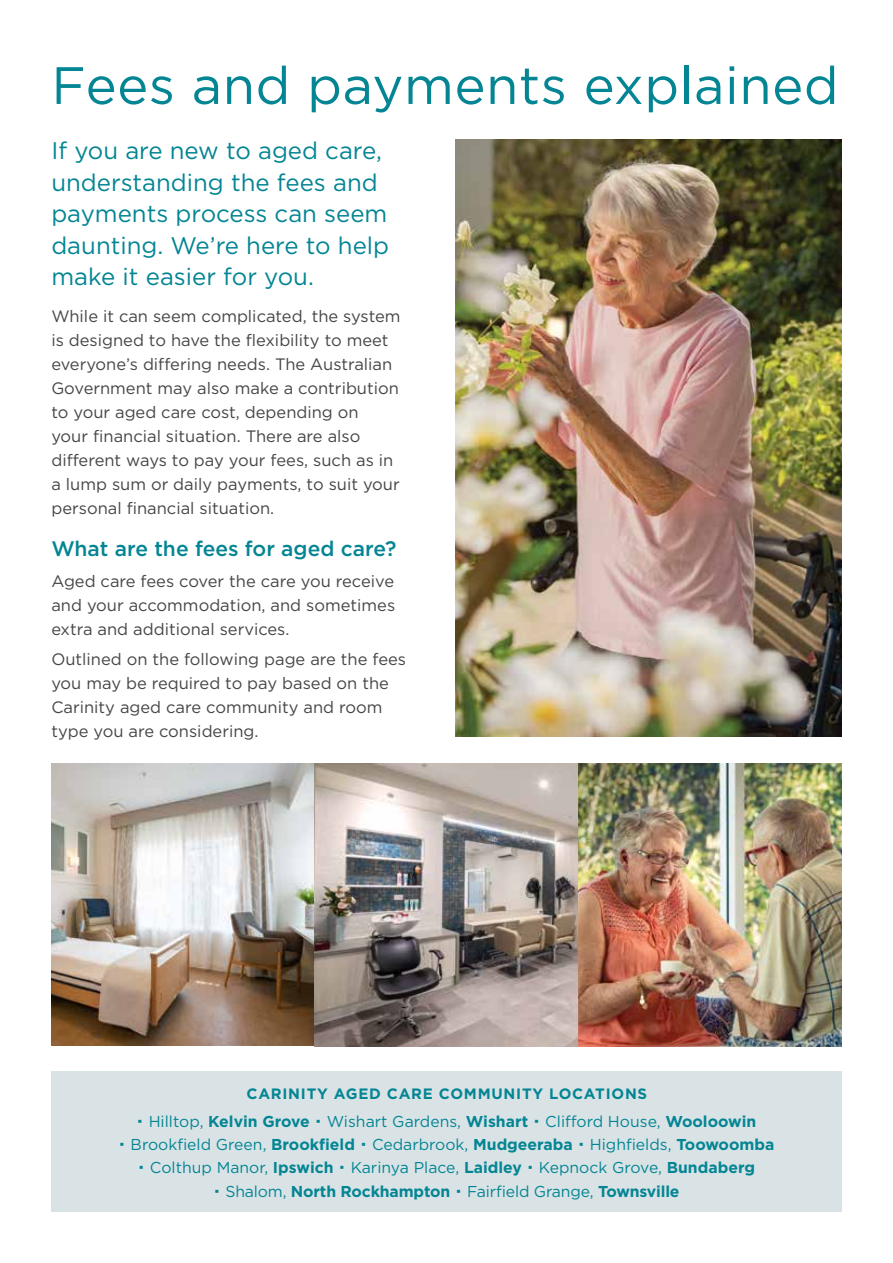
<style>
.page{position:relative;width:893px;height:1263px;background:#fff}
.page>*{position:absolute;margin:0;border:0;box-sizing:border-box;transform-origin:0 0}
.t1{font:52.5px "Gotham";letter-spacing:.01em;color:#048593}
.t2{font:24px/31.5px "Gotham";color:#048593}
.t3{font:500 21px "Gotham";color:#048593}
.t4{font:16.5px/24px "Gotham";color:#464547}
.t5{font:15.75px/23.2px "Gotham";color:#048593;text-align:center}
.t6{font:700 15px "Gotham";letter-spacing:.05em;color:#048593}
.s1{font-weight:700}
</style>
<div class="page">
<img style="left:455px;top:140px;width:387px;height:597px">
<img style="left:51px;top:763px;width:791px;height:283px">
<div style="left:51px;top:1072px;width:791px;height:140px;background:#d9e3e6"></div>
<h1 class="t1" style="left:51px;top:52px;width:789px">Fees and payments explained</h1>
<h2 class="t2" style="left:51px;top:134px;width:339px">If you are new to aged care, understanding the fees and payments process can seem daunting. We’re here to help make it easier for you.</h2>
<p class="t4" style="left:51px;top:304px;width:351px">While it can seem complicated, the system is designed to have the flexibility to meet everyone’s differing needs. The Australian Government may also make a contribution to your aged care cost, depending on<br>your financial situation. There are also different ways to pay your fees, such as in a lump sum or daily payments, to suit your personal financial situation.</p>
<p class="t3" style="left:51px;top:535px;width:347px">What are the fees for aged care?</p>
<p class="t4" style="left:51px;top:568px;width:345px;text-align:justify">Aged care fees cover the care you receive and your accommodation, and sometimes extra and additional services.</p>
<p class="t4" style="left:51px;top:647px;width:356px">Outlined on the following page are the fees you may be required to pay based on the Carinity aged care community and room type you are considering.</p>
<p class="t6" style="left:246px;top:1084px;width:402px">CARINITY AGED CARE COMMUNITY LOCATIONS</p>
<p class="t5" style="left:131px;top:1109px;width:645px">Hilltop, <span class="s1">Kelvin Grove</span> Wishart Gardens, <span class="s1">Wishart</span> Clifford House, <span class="s1">Wooloowin </span>Brookfield Green, <span class="s1">Brookfield</span> Cedarbrook, <span class="s1">Mudgeeraba</span> Highfields, <span class="s1">Toowoomba </span>Colthup Manor, <span class="s1">Ipswich</span> Karinya Place, <span class="s1">Laidley</span> Kepnock Grove, <span class="s1">Bundaberg </span>Shalom, <span class="s1">North Rockhampton</span> Fairfield Grange, <span class="s1">Townsville</span></p>
</div>
